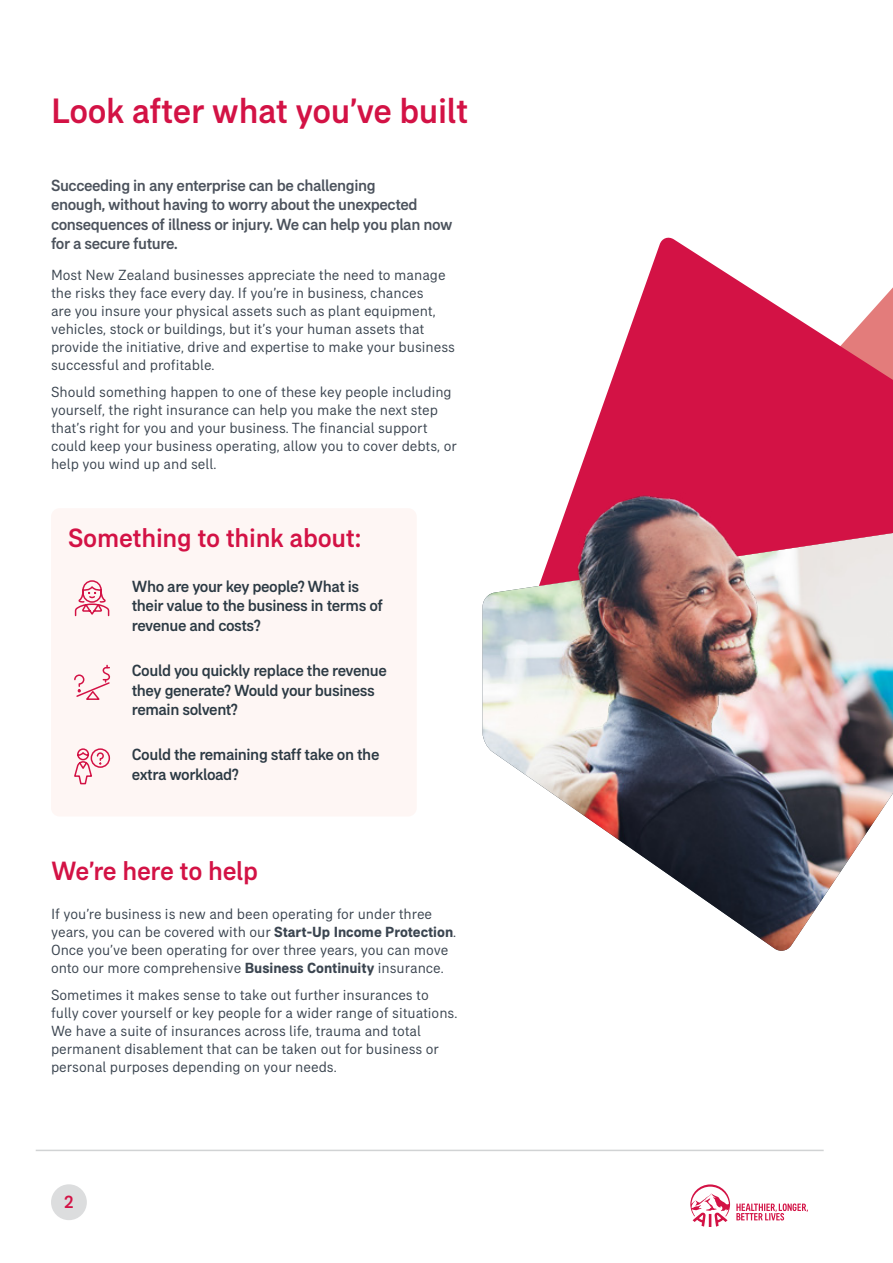
<style>
.page{position:relative;width:893px;height:1263px;background:#fff}
.page>*{position:absolute;margin:0;border:0;box-sizing:border-box;transform-origin:0 0}
.t1{font:500 36px "AIA Everest";letter-spacing:-.01em;color:#d31245}
.t2{font:500 27px "AIA Everest";letter-spacing:-.01em;color:#d31245}
.t3{font:500 18px "AIA Everest";color:#d31245}
.t4{font:500 16.5px/19.5px "AIA Everest";letter-spacing:-.025em;color:#2c3a44}
.t5{font:500 16.5px/19.5px "AIA Everest";letter-spacing:-.025em;color:#4b525c}
.t6{font:15px/18px "AIA Everest";color:#3b4550}
.s1{font-weight:700}
</style>
<div class="page">
<div style="left:51px;top:508px;width:366px;height:308px;background:#fef6f4;border-radius:9px"></div>
<svg style="left:74px;top:580px;width:36px;height:37px"></svg>
<svg style="left:74px;top:748px;width:37px;height:37px"></svg>
<svg style="left:74px;top:665px;width:37px;height:35px"></svg>
<img style="left:483px;top:590px;width:410px;height:361px">
<svg style="left:575px;top:237px;width:318px;height:247px;fill:#d31245"></svg>
<img style="left:508px;top:484px;width:385px;height:247px">
<hr style="left:36px;top:1150px;width:788px;height:1px;background:#d1d3d4">
<svg style="left:690px;top:1184px;width:118px;height:43px"></svg>
<div style="left:51px;top:1184px;width:36px;height:36px;background:#dcddde;border-radius:50%"></div>
<h1 class="t1" style="left:51px;top:90px;width:419px">Look after what you’ve built</h1>
<p class="t5" style="left:51px;top:175px;width:403px">Succeeding in any enterprise can be challenging<br>enough, without having to worry about the unexpected consequences of illness or injury. We can help you plan now for a secure future.</p>
<p class="t6" style="left:51px;top:266px;width:405px">Most New Zealand businesses appreciate the need to manage the risks they face every day. If you’re in business, chances<br>are you insure your physical assets such as plant equipment, vehicles, stock or buildings, but it’s your human assets that provide the initiative, drive and expertise to make your business successful and profitable.</p>
<p class="t6" style="left:51px;top:382px;width:407px">Should something happen to one of these key people including yourself, the right insurance can help you make the next step that’s right for you and your business. The financial support could keep your business operating, allow you to cover debts, or help you wind up and sell.</p>
<h2 class="t2" style="left:68px;top:522px;width:295px">Something to think about:</h2>
<p class="t4" style="left:132px;top:576px;width:253px">Who are your key people? What is their value to the business in terms of revenue and costs?</p>
<p class="t4" style="left:132px;top:660px;width:257px">Could you quickly replace the revenue they generate? Would your business remain solvent?</p>
<p class="t4" style="left:132px;top:744px;width:249px">Could the remaining staff take on the extra workload?</p>
<h2 class="t2" style="left:51px;top:855px;width:209px">We’re here to help</h2>
<p class="t6" style="left:51px;top:905px;width:407px">If you’re business is new and been operating for under three years, you can be covered with our <span class="s1">Start-Up Income Protection</span>.<br>Once you’ve been operating for over three years, you can move onto our more comprehensive <span class="s1">Business Continuity</span> insurance.</p>
<p class="t6" style="left:51px;top:985px;width:408px">Sometimes it makes sense to take out further insurances to fully cover yourself or key people for a wider range of situations.<br>We have a suite of insurances across life, trauma and total permanent disablement that can be taken out for business or personal purposes depending on your needs.</p>
<p class="t3" style="left:64px;top:1192px;width:12px">2</p>
</div>
